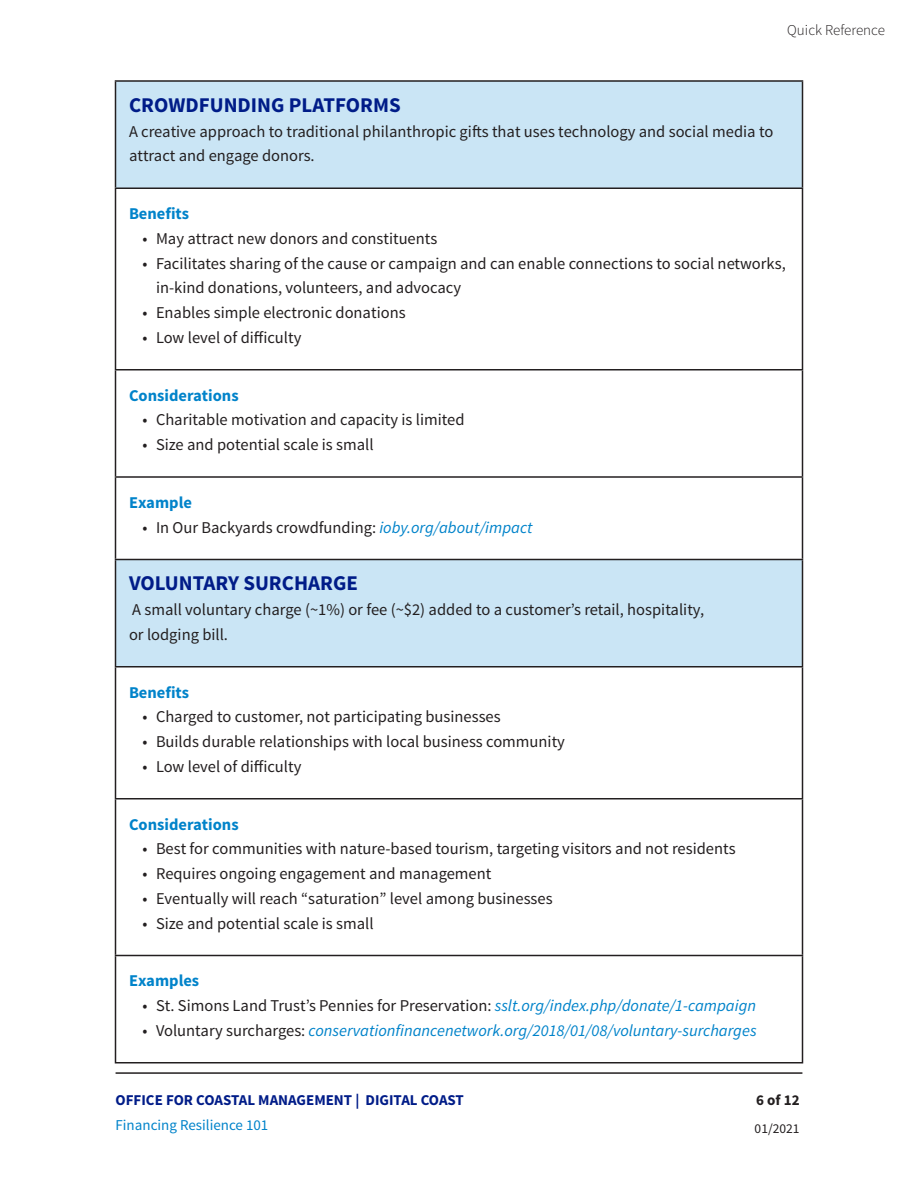
<style>
.page{position:relative;width:918px;height:1188px;background:#fff}
.page>*{position:absolute;margin:0;border:0;box-sizing:border-box;transform-origin:0 0}
.t1{font:700 21px "Source Sans Pro";color:#001c88}
.t2{font:16.5px/24.8px "Source Sans Pro";color:#231f20}
.t3{font:italic 16.5px "Source Sans Pro";color:#0083ca}
.t4{font:700 16.5px "Source Sans Pro";color:#0083ca}
.t5{font:700 15px "Source Sans Pro";color:#001c88}
.t6{font:15px "Source Sans Pro";color:#0083ca}
.t7{font:300 15px "Source Sans Pro";color:#231f20}
.t8{font:700 15px "Source Sans Pro";color:#231f20}
.t9{font:13.5px "Source Sans Pro";color:#231f20}
.s1{font-style:italic;color:#0083ca}
.s2{font-style:normal;color:#231f20}
</style>
<div class="page">
<hr style="left:116px;top:1072px;width:686px;height:2px;background:#231f20">
<svg style="left:116px;top:82px;width:686px;height:584px"></svg>
<hr style="left:115px;top:80px;width:688px;height:2px;background:#231f20">
<hr style="left:115px;top:82px;width:1px;height:106px;background:#231f20">
<hr style="left:802px;top:82px;width:1px;height:106px;background:#231f20">
<hr style="left:115px;top:188px;width:688px;height:1px;background:#231f20">
<hr style="left:115px;top:189px;width:1px;height:180px;background:#231f20">
<hr style="left:802px;top:189px;width:1px;height:180px;background:#231f20">
<hr style="left:115px;top:369px;width:688px;height:1px;background:#231f20">
<hr style="left:115px;top:370px;width:1px;height:106px;background:#231f20">
<hr style="left:802px;top:370px;width:1px;height:106px;background:#231f20">
<hr style="left:115px;top:476px;width:688px;height:2px;background:#231f20">
<hr style="left:115px;top:478px;width:1px;height:81px;background:#231f20">
<hr style="left:802px;top:478px;width:1px;height:81px;background:#231f20">
<hr style="left:115px;top:559px;width:688px;height:1px;background:#231f20">
<hr style="left:115px;top:560px;width:1px;height:106px;background:#231f20">
<hr style="left:802px;top:560px;width:1px;height:106px;background:#231f20">
<hr style="left:115px;top:666px;width:688px;height:2px;background:#231f20">
<hr style="left:115px;top:668px;width:1px;height:130px;background:#231f20">
<hr style="left:802px;top:668px;width:1px;height:130px;background:#231f20">
<hr style="left:115px;top:798px;width:688px;height:2px;background:#231f20">
<hr style="left:115px;top:800px;width:1px;height:155px;background:#231f20">
<hr style="left:802px;top:800px;width:1px;height:155px;background:#231f20">
<hr style="left:115px;top:955px;width:688px;height:1px;background:#231f20">
<hr style="left:115px;top:956px;width:1px;height:106px;background:#231f20">
<hr style="left:802px;top:956px;width:1px;height:106px;background:#231f20">
<hr style="left:115px;top:1062px;width:688px;height:2px;background:#231f20">
<p class="t7" style="left:787px;top:21px;width:99px">Quick Reference</p>
<p class="t1" style="left:129px;top:91px;width:273px">CROWDFUNDING PLATFORMS</p>
<p class="t2" style="left:129px;top:119px;width:646px">A creative approach to traditional philanthropic gifts that uses technology and social media to attract and engage donors.</p>
<p class="t4" style="left:129px;top:203px;width:62px">Benefits</p>
<p class="t2" style="left:142px;top:226px;width:296px">• May attract new donors and constituents</p>
<p class="t2" style="left:156px;top:251px;width:631px;text-indent:-14px">• Facilitates sharing of the cause or campaign and can enable connections to social networks, in-kind donations, volunteers, and advocacy</p>
<p class="t2" style="left:142px;top:300px;width:265px">• Enables simple electronic donations</p>
<p class="t2" style="left:142px;top:325px;width:160px">• Low level of difficulty</p>
<p class="t4" style="left:129px;top:384px;width:111px">Considerations</p>
<p class="t2" style="left:142px;top:408px;width:324px">• Charitable motivation and capacity is limited</p>
<p class="t2" style="left:142px;top:432px;width:233px">• Size and potential scale is small</p>
<p class="t4" style="left:129px;top:492px;width:64px">Example</p>
<p class="t2" style="left:142px;top:515px;width:392px">• In Our Backyards crowdfunding: <span class="s1">ioby.org/about/impact</span></p>
<p class="t1" style="left:129px;top:570px;width:230px">VOLUNTARY SURCHARGE</p>
<p class="t2" style="left:129px;top:597px;width:577px">A small voluntary charge (~1%) or fee (~$2) added to a customer’s retail, hospitality, or lodging bill.</p>
<p class="t4" style="left:129px;top:681px;width:62px">Benefits</p>
<p class="t2" style="left:142px;top:705px;width:360px">• Charged to customer, not participating businesses</p>
<p class="t2" style="left:142px;top:729px;width:424px">• Builds durable relationships with local business community</p>
<p class="t2" style="left:142px;top:754px;width:160px">• Low level of difficulty</p>
<p class="t4" style="left:129px;top:813px;width:111px">Considerations</p>
<p class="t2" style="left:142px;top:837px;width:595px">• Best for communities with nature-based tourism, targeting visitors and not residents</p>
<p class="t2" style="left:142px;top:861px;width:350px">• Requires ongoing engagement and management</p>
<p class="t2" style="left:142px;top:886px;width:412px">• Eventually will reach “saturation” level among businesses</p>
<p class="t2" style="left:142px;top:911px;width:233px">• Size and potential scale is small</p>
<p class="t4" style="left:129px;top:970px;width:72px">Examples</p>
<p class="t2" style="left:142px;top:993px;width:615px">• St. Simons Land Trust’s Pennies for Preservation: <span class="s1">sslt.org/index.php/donate/1-campaign</span></p>
<p class="t3" style="left:142px;top:1020px;width:616px"><span class="s2">• Voluntary surcharges:</span> conservationfinancenetwork.org/2018/01/08/voluntary-surcharges</p>
<p class="t5" style="left:116px;top:1090px;width:350px">OFFICE FOR COASTAL MANAGEMENT | DIGITAL COAST</p>
<p class="t6" style="left:116px;top:1115px;width:154px">Financing Resilience 101</p>
<p class="t8" style="left:756px;top:1090px;width:45px">6 of 12</p>
<p class="t9" style="left:755px;top:1120px;width:46px">01/2021</p>
</div>
